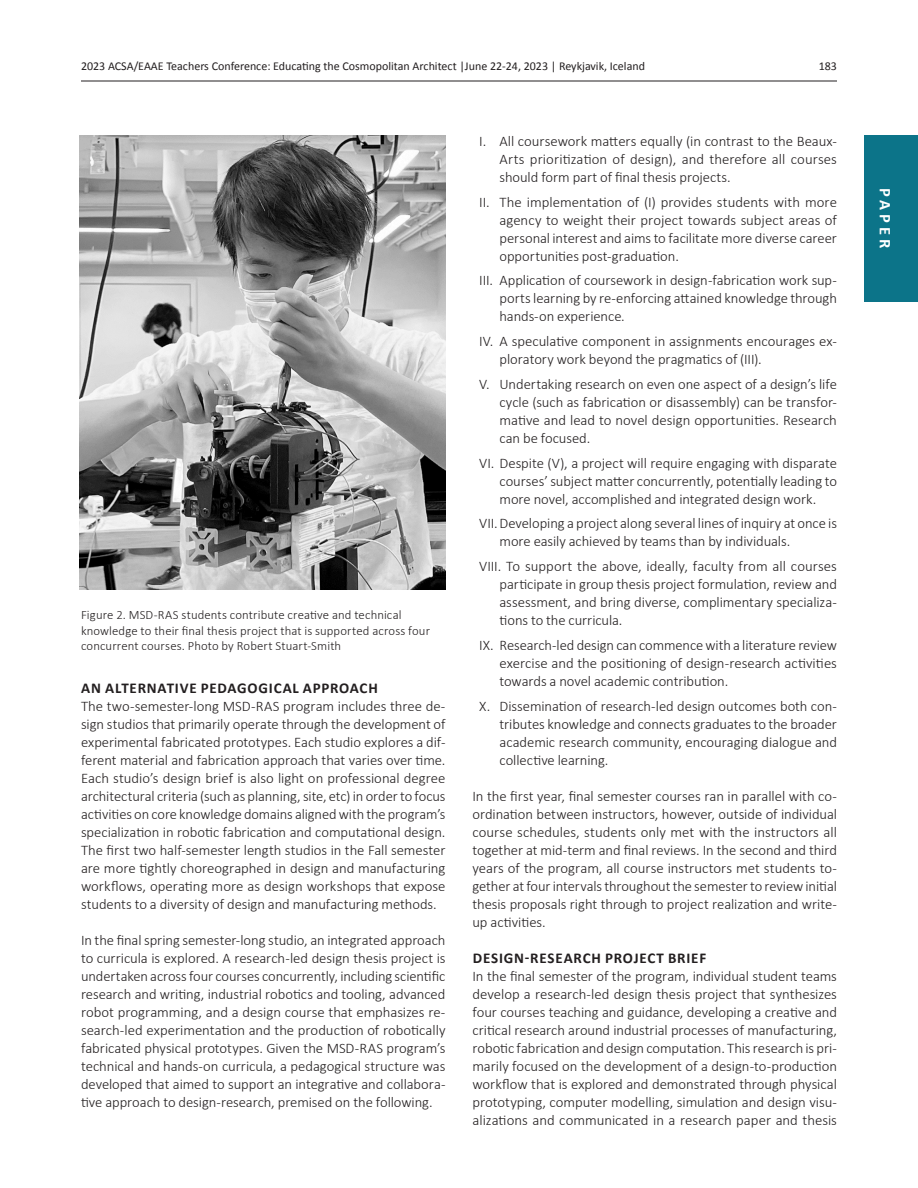
<style>
.page{position:relative;width:918px;height:1188px;background:#fff}
.page>*{position:absolute;margin:0;border:0;box-sizing:border-box;transform-origin:0 0}
.t1{font:700 16.5px "Calibri";letter-spacing:.235em;color:#fff}
._05_Section_Header{font:700 15px "Calibri";letter-spacing:.055em;color:#231f20}
._06_Main_Body_Text_-_no_break_body{font:300 14.7px/18px "Calibri";letter-spacing:-.005em;color:#231f20;text-align:justify}
._07_Caption_Text{font:300 12.75px/15.3px "Calibri";letter-spacing:.01em;color:#231f20}
.t2{font:12px "Calibri";color:#231f20}
</style>
<div class="page">
<hr style="left:81px;top:81px;width:756px;height:1px;background:#231f20">
<div style="left:864px;top:135px;width:54px;height:166px;background:#0c7489"></div>
<img style="left:80px;top:135px;width:366px;height:455px">
<p class="t2" style="left:81px;top:57px;width:566px">2023 ACSA/EAAE Teachers Conference: Educating the Cosmopolitan Architect |June 22-24, 2023 | Reykjavik, Iceland</p>
<p class="t2" style="left:819px;top:57px;width:20px">183</p>
<p class="_07_Caption_Text" style="left:81px;top:607px;width:351px">Figure 2. MSD-RAS students contribute creative and technical knowledge to their final thesis project that is supported across four concurrent courses. Photo by Robert Stuart-Smith</p>
<p class="_05_Section_Header" style="left:81px;top:677px;width:298px">AN ALTERNATIVE PEDAGOGICAL APPROACH</p>
<p class="_06_Main_Body_Text_-_no_break_body" style="left:81px;top:697px;width:366px">The two-semester-long MSD-RAS program includes three de&shy;sign studios that primarily operate through the development of experimental fabricated prototypes. Each studio explores a dif&shy;ferent material and fabrication approach that varies over time.<br>Each studio’s design brief is also light on professional degree architectural criteria (such as planning, site, etc) in order to focus activities on core knowledge domains aligned with the program’s specialization in robotic fabrication and computational design.<br>The first two half-semester length studios in the Fall semester are more tightly choreographed in design and manufacturing workflows, operating more as design workshops that expose students to a diversity of design and manufacturing methods.</p>
<p class="_06_Main_Body_Text_-_no_break_body" style="left:81px;top:931px;width:366px">In the final spring semester-long studio, an integrated approach to curricula is explored. A research-led design thesis project is undertaken across four courses concurrently, including scientific research and writing, industrial robotics and tooling, advanced robot programming, and a design course that emphasizes re&shy;search-led experimentation and the production of robotically fabricated physical prototypes. Given the MSD-RAS program’s technical and hands-on curricula, a pedagogical structure was developed that aimed to support an integrative and collabora&shy;tive approach to design-research, premised on the following.</p>
<p class="_06_Main_Body_Text_-_no_break_body" style="left:500px;top:132px;width:339px;text-indent:-20px">I. All coursework matters equally (in contrast to the Beaux-Arts prioritization of design), and therefore all courses should form part of final thesis projects.</p>
<p class="_06_Main_Body_Text_-_no_break_body" style="left:500px;top:193px;width:339px;text-indent:-20px">II. The implementation of (I) provides students with more agency to weight their project towards subject areas of personal interest and aims to facilitate more diverse career opportunities post-graduation.</p>
<p class="_06_Main_Body_Text_-_no_break_body" style="left:500px;top:271px;width:339px;text-indent:-20px">III. Application of coursework in design-fabrication work sup&shy;ports learning by re-enforcing attained knowledge through hands-on experience.</p>
<p class="_06_Main_Body_Text_-_no_break_body" style="left:500px;top:332px;width:339px;text-indent:-20px">IV. A speculative component in assignments encourages ex&shy;ploratory work beyond the pragmatics of (III).</p>
<p class="_06_Main_Body_Text_-_no_break_body" style="left:500px;top:375px;width:339px;text-indent:-20px">V. Undertaking research on even one aspect of a design’s life cycle (such as fabrication or disassembly) can be transfor&shy;mative and lead to novel design opportunities. Research can be focused.</p>
<p class="_06_Main_Body_Text_-_no_break_body" style="left:500px;top:454px;width:339px;text-indent:-20px">VI. Despite (V), a project will require engaging with disparate courses’ subject matter concurrently, potentially leading to more novel, accomplished and integrated design work.</p>
<p class="_06_Main_Body_Text_-_no_break_body" style="left:500px;top:514px;width:339px;text-indent:-20px">VII.Developing a project along several lines of inquiry at once is more easily achieved by teams than by individuals.</p>
<p class="_06_Main_Body_Text_-_no_break_body" style="left:500px;top:557px;width:339px;text-indent:-20px">VIII. To support the above, ideally, faculty from all courses participate in group thesis project formulation, review and assessment, and bring diverse, complimentary specializa&shy;tions to the curricula.</p>
<p class="_06_Main_Body_Text_-_no_break_body" style="left:500px;top:636px;width:339px;text-indent:-20px">IX. Research-led design can commence with a literature review exercise and the positioning of design-research activities towards a novel academic contribution.</p>
<p class="_06_Main_Body_Text_-_no_break_body" style="left:500px;top:697px;width:339px;text-indent:-20px">X. Dissemination of research-led design outcomes both con&shy;tributes knowledge and connects graduates to the broader academic research community, encouraging dialogue and collective learning.</p>
<p class="_06_Main_Body_Text_-_no_break_body" style="left:472px;top:787px;width:366px">In the first year, final semester courses ran in parallel with co&shy;ordination between instructors, however, outside of individual course schedules, students only met with the instructors all together at mid-term and final reviews. In the second and third years of the program, all course instructors met students to&shy;gether at four intervals throughout the semester to review initial thesis proposals right through to project realization and write&shy;up activities.</p>
<p class="_05_Section_Header" style="left:473px;top:947px;width:235px">DESIGN-RESEARCH PROJECT BRIEF</p>
<p class="_06_Main_Body_Text_-_no_break_body" style="left:472px;top:967px;width:366px">In the final semester of the program, individual student teams develop a research-led design thesis project that synthesizes four courses teaching and guidance, developing a creative and critical research around industrial processes of manufacturing, robotic fabrication and design computation. This research is pri&shy;marily focused on the development of a design-to-production workflow that is explored and demonstrated through physical prototyping, computer modelling, simulation and design visu&shy;alizations and communicated in a research paper and thesis</p>
<p class="t1" style="left:897px;top:188px;width:61px;rotate:90deg">PAPER</p>
</div>
